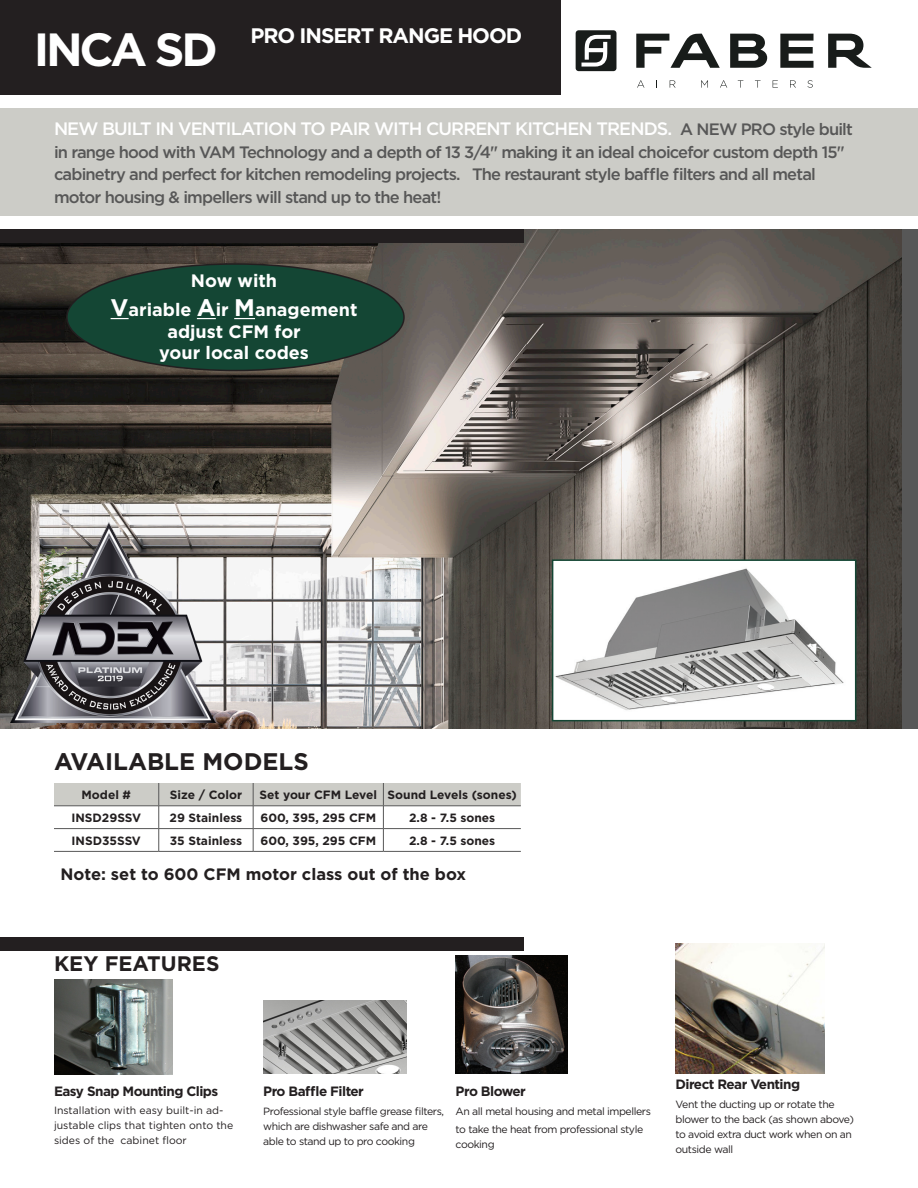
<style>
.page{position:relative;width:918px;height:1188px;background:#fff}
.page>*{position:absolute;margin:0;border:0;box-sizing:border-box;transform-origin:0 0}
.t1{font:700 46.5px "Gotham";letter-spacing:-.07em;color:#fff}
.t2{font:700 24px "Gotham";color:#231f20}
.t3{font:700 21px "Gotham";letter-spacing:-.05em;color:#fff}
.t4{font:700 21px "Gotham";color:#231f20}
.t5{font:500 18px "Gotham";letter-spacing:-.05em;color:#fff}
.t6{font:700 18px "Gotham";color:#fff}
.t7{font:500 16.5px "Gotham";letter-spacing:-.05em;color:#575757}
.t8{font:700 16.5px "Gotham";color:#231f20}
.t9{font:700 13.5px "Gotham";letter-spacing:-.04em;color:#231f20}
.t10{font:700 12px "Gotham";color:#231f20}
.t11{font:10.5px/15px "Gotham";letter-spacing:-.04em;color:#231f20}
.t12{font:10.5px/15px "Gotham";color:#231f20}
.s1{font-size:16.5px;color:#575757}
.s2{font-size:24px}
</style>
<div class="page">
<img style="left:0;top:230px;width:902px;height:499px">
<img style="left:263px;top:1000px;width:143px;height:74px">
<img style="left:54px;top:980px;width:118px;height:94px">
<img style="left:456px;top:956px;width:111px;height:118px">
<div style="left:0;top:0;width:561px;height:94px;background:#231f20"></div>
<div style="left:0;top:230px;width:524px;height:13px;background:#231f20"></div>
<div style="left:0;top:108px;width:918px;height:108px;background:#ccccc7"></div>
<div style="left:0;top:937px;width:524px;height:13px;background:#231f20"></div>
<div style="left:67px;top:264px;width:337px;height:106px;background:#144634;border-radius:50%"></div>
<svg style="left:54px;top:783px;width:467px;height:68px"></svg>
<hr style="left:54px;top:851px;width:105px;height:1px;background:#575757">
<hr style="left:159px;top:851px;width:94px;height:1px;background:#575757">
<hr style="left:253px;top:851px;width:130px;height:1px;background:#575757">
<hr style="left:383px;top:851px;width:138px;height:1px;background:#575757">
<svg style="left:730px;top:34px;width:37px;height:34px"></svg>
<svg style="left:780px;top:34px;width:34px;height:34px"></svg>
<svg style="left:828px;top:34px;width:44px;height:34px"></svg>
<svg style="left:636px;top:34px;width:84px;height:34px"></svg>
<svg style="left:637px;top:80px;width:7px;height:8px"></svg>
<svg style="left:670px;top:80px;width:6px;height:8px"></svg>
<svg style="left:701px;top:80px;width:7px;height:8px"></svg>
<svg style="left:720px;top:80px;width:7px;height:8px"></svg>
<svg style="left:738px;top:80px;width:5px;height:8px"></svg>
<svg style="left:755px;top:80px;width:6px;height:8px"></svg>
<svg style="left:773px;top:80px;width:5px;height:8px"></svg>
<svg style="left:790px;top:80px;width:6px;height:8px"></svg>
<svg style="left:807px;top:80px;width:6px;height:8px"></svg>
<svg style="left:576px;top:30px;width:40px;height:41px"></svg>
<img style="left:555px;top:562px;width:298px;height:156px">
<div style="left:552px;top:559px;width:304px;height:162px;border:2px solid #144634"></div>
<svg style="left:111px;top:318px;width:18px;height:1px"></svg>
<svg style="left:197px;top:318px;width:19px;height:1px"></svg>
<svg style="left:234px;top:318px;width:21px;height:1px"></svg>
<img style="left:676px;top:944px;width:148px;height:129px">
<img style="left:11px;top:522px;width:205px;height:200px">
<p class="t1" style="left:34px;top:19px;width:185px">INCA SD</p>
<p class="t3" style="left:250px;top:22px;width:273px">PRO INSERT RANGE HOOD</p>
<p class="t5" style="left:54px;top:117px;width:800px">NEW BUILT IN VENTILATION TO PAIR WITH CURRENT KITCHEN TRENDS. <span class="s1">A NEW PRO style built</span></p>
<p class="t7" style="left:54px;top:141px;width:792px">in range hood with VAM Technology and a depth of 13 3/4" making it an ideal choicefor custom depth 15"</p>
<p class="t7" style="left:54px;top:164px;width:763px">cabinetry and perfect for kitchen remodeling projects. The restaurant style baffle filters and all metal</p>
<p class="t7" style="left:54px;top:186px;width:389px">motor housing &amp; impellers will stand up to the heat!</p>
<p class="t6" style="left:191px;top:269px;width:88px">Now with</p>
<p class="t6" style="left:111px;top:298px;width:248px"><span class="s2">V</span>ariable <span class="s2">A</span>ir <span class="s2">M</span>anagement</p>
<p class="t6" style="left:167px;top:319px;width:135px">adjust CFM for</p>
<p class="t6" style="left:159px;top:341px;width:151px">your local codes</p>
<p class="t2" style="left:54px;top:745px;width:256px">AVAILABLE MODELS</p>
<p class="t10" style="left:82px;top:787px;width:51px">Model #</p>
<p class="t10" style="left:170px;top:787px;width:74px">Size / Color</p>
<p class="t10" style="left:260px;top:787px;width:119px">Set your CFM Level</p>
<p class="t10" style="left:388px;top:787px;width:131px">Sound Levels (sones)</p>
<p class="t10" style="left:71px;top:810px;width:71px">INSD29SSV</p>
<p class="t10" style="left:170px;top:810px;width:74px">29 Stainless</p>
<p class="t10" style="left:260px;top:810px;width:117px">600, 395, 295 CFM</p>
<p class="t10" style="left:409px;top:810px;width:88px">2.8 - 7.5 sones</p>
<p class="t10" style="left:72px;top:833px;width:71px">INSD35SSV</p>
<p class="t10" style="left:170px;top:833px;width:74px">35 Stainless</p>
<p class="t10" style="left:260px;top:833px;width:117px">600, 395, 295 CFM</p>
<p class="t10" style="left:409px;top:833px;width:88px">2.8 - 7.5 sones</p>
<p class="t8" style="left:60px;top:863px;width:407px">Note: set to 600 CFM motor class out of the box</p>
<p class="t4" style="left:54px;top:949px;width:167px">KEY FEATURES</p>
<p class="t9" style="left:54px;top:1082px;width:166px">Easy Snap Mounting Clips</p>
<p class="t12" style="left:54px;top:1102px;width:181px">Installation with easy built-in ad&shy;justable clips that tighten onto the sides of the cabinet floor</p>
<p class="t9" style="left:263px;top:1083px;width:102px">Pro Baffle Filter</p>
<p class="t11" style="left:263px;top:1103px;width:182px">Professional style baffle grease filters, which are dishwasher safe and are able to stand up to pro cooking</p>
<p class="t9" style="left:456px;top:1083px;width:72px">Pro Blower</p>
<p class="t11" style="left:456px;top:1103px;width:197px">An all metal housing and metal impellers</p>
<p class="t11" style="left:456px;top:1121px;width:189px">to take the heat from professional style cooking</p>
<p class="t9" style="left:676px;top:1076px;width:126px">Direct Rear Venting</p>
<p class="t11" style="left:676px;top:1096px;width:180px">Vent the ducting up or rotate the blower to the back (as shown above) to avoid extra duct work when on an outside wall</p>
</div>
